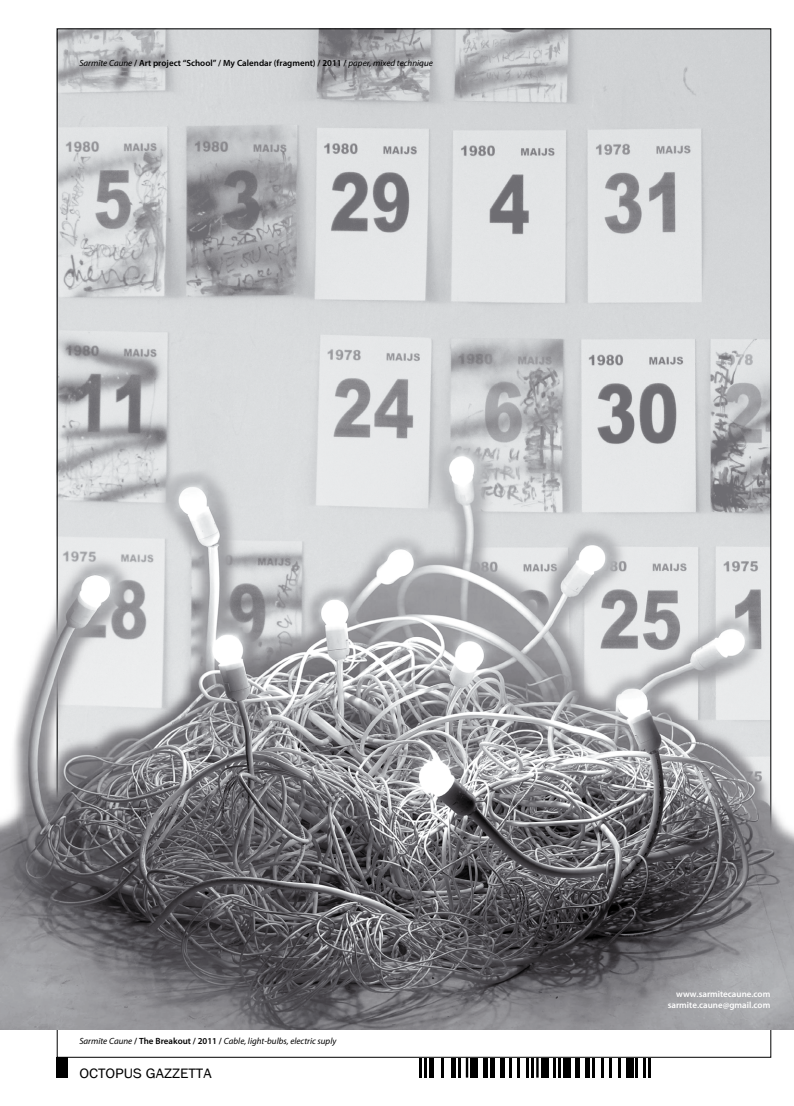
<style>
.page{position:relative;width:794px;height:1106px;background:#fff}
.page>*{position:absolute;margin:0;border:0;box-sizing:border-box;transform-origin:0 0}
.t1{font:14px "Franklin Gothic";color:#000;scale:1.1 1}
.t2{font:600 9px "Myriad Pro";color:#000}
.t3{font:italic 9px "Myriad Pro";color:#000}
.t4{font:600 9px/10.8px "Myriad Pro";color:#fff;text-align:right}
.s1{font-weight:400;font-style:italic}
.s2{font-weight:600;font-style:normal}
</style>
<div class="page">
<img style="left:59px;top:30px;width:710px;height:398px">
<div style="left:57px;top:1057px;width:11px;height:20px;background:#000"></div>
<hr style="left:420px;top:1057px;width:2px;height:20px;background:#000">
<hr style="left:424px;top:1057px;width:3px;height:20px;background:#000">
<div style="left:429px;top:1057px;width:5px;height:20px;background:#000"></div>
<hr style="left:441px;top:1057px;width:3px;height:20px;background:#000">
<div style="left:451px;top:1057px;width:5px;height:20px;background:#000"></div>
<hr style="left:458px;top:1057px;width:3px;height:20px;background:#000">
<hr style="left:466px;top:1057px;width:2px;height:20px;background:#000">
<div style="left:470px;top:1057px;width:8px;height:20px;background:#000"></div>
<hr style="left:483px;top:1057px;width:4px;height:20px;background:#000">
<div style="left:490px;top:1057px;width:5px;height:20px;background:#000"></div>
<hr style="left:500px;top:1057px;width:4px;height:20px;background:#000">
<hr style="left:509px;top:1057px;width:3px;height:20px;background:#000">
<hr style="left:517px;top:1057px;width:2px;height:20px;background:#000">
<hr style="left:526px;top:1057px;width:3px;height:20px;background:#000">
<hr style="left:531px;top:1057px;width:3px;height:20px;background:#000">
<hr style="left:536px;top:1057px;width:2px;height:20px;background:#000">
<div style="left:541px;top:1057px;width:7px;height:20px;background:#000"></div>
<hr style="left:553px;top:1057px;width:2px;height:20px;background:#000">
<hr style="left:558px;top:1057px;width:2px;height:20px;background:#000">
<div style="left:563px;top:1057px;width:7px;height:20px;background:#000"></div>
<div style="left:575px;top:1057px;width:5px;height:20px;background:#000"></div>
<hr style="left:585px;top:1057px;width:4px;height:20px;background:#000">
<hr style="left:592px;top:1057px;width:2px;height:20px;background:#000">
<hr style="left:602px;top:1057px;width:2px;height:20px;background:#000">
<hr style="left:609px;top:1057px;width:2px;height:20px;background:#000">
<hr style="left:619px;top:1057px;width:2px;height:20px;background:#000">
<div style="left:626px;top:1057px;width:7px;height:20px;background:#000"></div>
<hr style="left:636px;top:1057px;width:2px;height:20px;background:#000">
<hr style="left:643px;top:1057px;width:2px;height:20px;background:#000">
<hr style="left:648px;top:1057px;width:2px;height:20px;background:#000">
<img style="left:0;top:428px;width:794px;height:602px">
<p class="t2" style="left:79px;top:58px;width:355px"><span class="s1">Sarmīte Caune</span> / Art project “School” / My Calendar (fragment) / 2011 / <span class="s1">paper, mixed technique</span></p>
<p class="t3" style="left:79px;top:1035px;width:258px">Sarmīte Caune <span class="s2">/ The Breakout / 2011 /</span> Cable, light-bulbs, electric suply</p>
<h1 class="t1" style="left:79px;top:1064px;width:122px">OCTOPUS GAZZETTA</h1>
<p class="t4" style="left:668px;top:988px;width:104px">www.sarmitecaune.com sarmite.caune@gmail.com</p>
</div>
